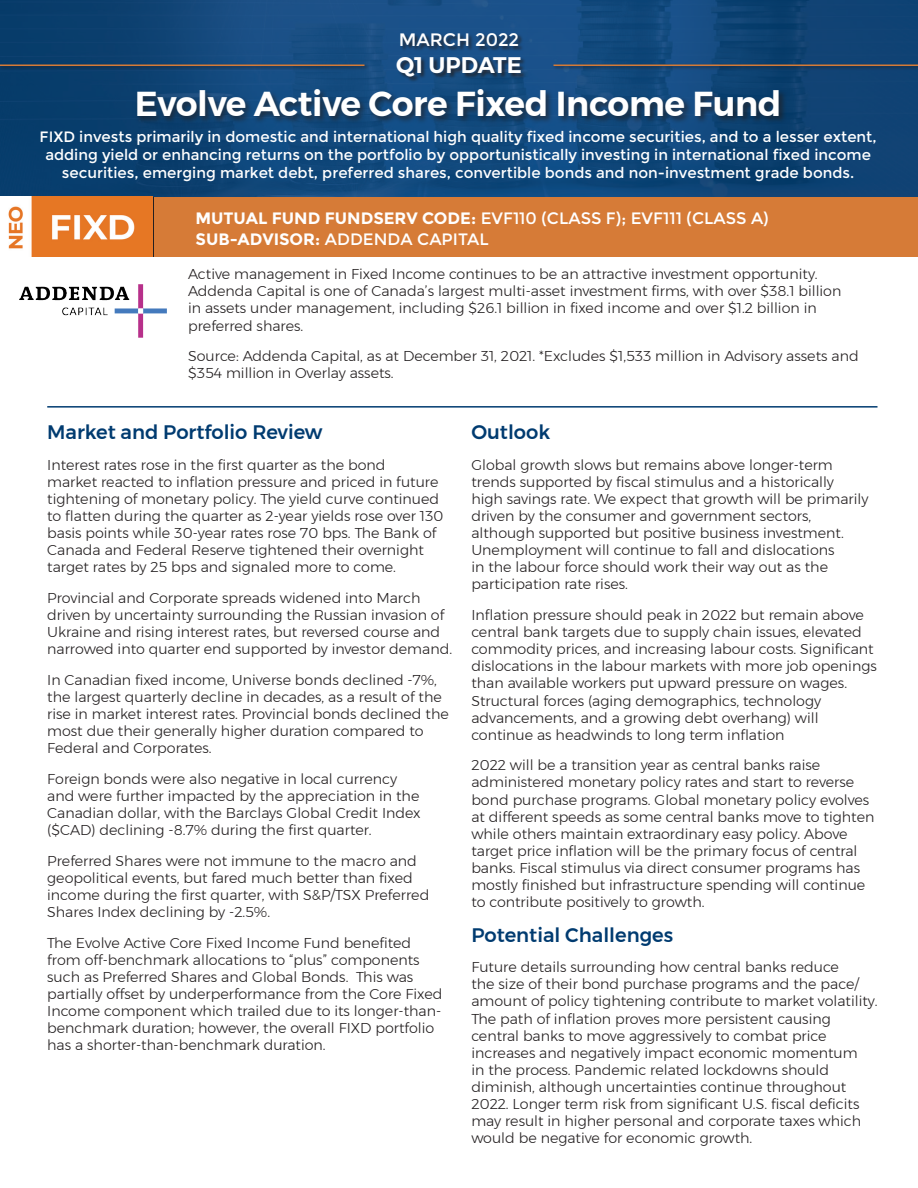
<style>
.page{position:relative;width:918px;height:1188px;background:#fff}
.page>*{position:absolute;margin:0;border:0;box-sizing:border-box;transform-origin:0 0}
.t1{font:600 34.5px "Montserrat";letter-spacing:-.01em;color:#fff}
.t2{font:600 22.5px "Montserrat";color:#fff}
.subheader{font:500 19.5px "Montserrat";color:#003b70}
.t3{font:18px "Montserrat";color:#fff}
.t4{font:16.5px/21px "Montserrat";color:#fff}
.t5{font:15px/18px "Montserrat";color:#fff;text-align:center}
.copy{font:300 14.25px/17.1px "Montserrat";color:#231f20}
.s1{font-weight:700}
</style>
<div class="page">
<svg style="left:0;top:0;width:918px;height:197px;background:#0f4578"></svg>
<div style="left:135px;top:87px;width:652px;height:37px;background:#231f20;opacity:.65"></div>
<img style="left:8px;top:197px;width:144px;height:59px">
<div style="left:155px;top:197px;width:763px;height:59px;background:#d67b37"></div>
<img style="left:20px;top:285px;width:147px;height:52px">
<div style="left:0;top:63px;width:369px;height:7px;background:#231f20;opacity:.75"></div>
<hr style="left:0;top:64px;width:364px;height:2px;background:#d67b37">
<div style="left:552px;top:63px;width:366px;height:7px;background:#231f20;opacity:.75"></div>
<hr style="left:554px;top:65px;width:364px;height:1px;background:#d67b37">
<div style="left:397px;top:33px;width:129px;height:49px;background:#231f20;opacity:.75"></div>
<hr style="left:47px;top:406px;width:831px;height:2px;background:#003b70">
<p class="t3" style="left:399px;top:29px;width:122px">MARCH 2022</p>
<h2 class="t2" style="left:396px;top:47px;width:127px">Q1 UPDATE</h2>
<h1 class="t1" style="left:135px;top:76px;width:648px">Evolve Active Core Fixed Income Fund</h1>
<p class="t5" style="left:40px;top:128px;width:839px">FIXD invests primarily in domestic and international high quality fixed income securities, and to a lesser extent, adding yield or enhancing returns on the portfolio by opportunistically investing in international fixed income securities, emerging market debt, preferred shares, convertible bonds and non-investment grade bonds.</p>
<p class="t4" style="left:195px;top:208px;width:575px"><span class="s1">MUTUAL FUND FUNDSERV CODE:</span> EVF110 (CLASS F); EVF111 (CLASS A)<br><span class="s1">SUB-ADVISOR:</span> ADDENDA CAPITAL</p>
<p class="copy" style="left:188px;top:265px;width:655px">Active management in Fixed Income continues to be an attractive investment opportunity.<br>Addenda Capital is one of Canada’s largest multi-asset investment firms, with over $38.1 billion in assets under management, including $26.1 billion in fixed income and over $1.2 billion in preferred shares.</p>
<p class="copy" style="left:188px;top:347px;width:672px">Source: Addenda Capital, as at December 31, 2021. *Excludes $1,533 million in Advisory assets and $354 million in Overlay assets.</p>
<p class="subheader" style="left:47px;top:417px;width:277px">Market and Portfolio Review</p>
<p class="copy" style="left:47px;top:456px;width:398px">Interest rates rose in the first quarter as the bond<br>market reacted to inflation pressure and priced in future tightening of monetary policy. The yield curve continued to flatten during the quarter as 2-year yields rose over 130 basis points while 30-year rates rose 70 bps. The Bank of Canada and Federal Reserve tightened their overnight target rates by 25 bps and signaled more to come.</p>
<p class="copy" style="left:47px;top:589px;width:406px">Provincial and Corporate spreads widened into March driven by uncertainty surrounding the Russian invasion of Ukraine and rising interest rates, but reversed course and narrowed into quarter end supported by investor demand.</p>
<p class="copy" style="left:47px;top:671px;width:403px">In Canadian fixed income, Universe bonds declined -7%, the largest quarterly decline in decades, as a result of the rise in market interest rates. Provincial bonds declined the most due their generally higher duration compared to Federal and Corporates.</p>
<p class="copy" style="left:47px;top:770px;width:375px">Foreign bonds were also negative in local currency and were further impacted by the appreciation in the Canadian dollar, with the Barclays Global Credit Index ($CAD) declining -8.7% during the first quarter.</p>
<p class="copy" style="left:47px;top:852px;width:384px">Preferred Shares were not immune to the macro and geopolitical events, but fared much better than fixed income during the first quarter, with S&amp;P/TSX Preferred Shares Index declining by -2.5%.</p>
<p class="copy" style="left:47px;top:934px;width:397px">The Evolve Active Core Fixed Income Fund benefited from off-benchmark allocations to “plus” components such as Preferred Shares and Global Bonds. This was partially offset by underperformance from the Core Fixed Income component which trailed due to its longer-than&shy;benchmark duration; however, the overall FIXD portfolio has a shorter-than-benchmark duration.</p>
<p class="subheader" style="left:471px;top:417px;width:80px">Outlook</p>
<p class="copy" style="left:471px;top:456px;width:399px">Global growth slows but remains above longer-term trends supported by fiscal stimulus and a historically high savings rate. We expect that growth will be primarily driven by the consumer and government sectors, although supported but positive business investment.<br>Unemployment will continue to fall and dislocations<br>in the labour force should work their way out as the participation rate rises.</p>
<p class="copy" style="left:471px;top:606px;width:407px">Inflation pressure should peak in 2022 but remain above central bank targets due to supply chain issues, elevated commodity prices, and increasing labour costs. Significant dislocations in the labour markets with more job openings than available workers put upward pressure on wages.<br>Structural forces (aging demographics, technology advancements, and a growing debt overhang) will continue as headwinds to long term inflation</p>
<p class="copy" style="left:471px;top:757px;width:405px">2022 will be a transition year as central banks raise administered monetary policy rates and start to reverse bond purchase programs. Global monetary policy evolves at different speeds as some central banks move to tighten while others maintain extraordinary easy policy. Above target price inflation will be the primary focus of central banks. Fiscal stimulus via direct consumer programs has mostly finished but infrastructure spending will continue to contribute positively to growth.</p>
<p class="subheader" style="left:471px;top:919px;width:203px">Potential Challenges</p>
<p class="copy" style="left:471px;top:958px;width:408px">Future details surrounding how central banks reduce<br>the size of their bond purchase programs and the pace/ amount of policy tightening contribute to market volatility.<br>The path of inflation proves more persistent causing central banks to move aggressively to combat price increases and negatively impact economic momentum<br>in the process. Pandemic related lockdowns should diminish, although uncertainties continue throughout 2022. Longer term risk from significant U.S. fiscal deficits may result in higher personal and corporate taxes which would be negative for economic growth.</p>
</div>
